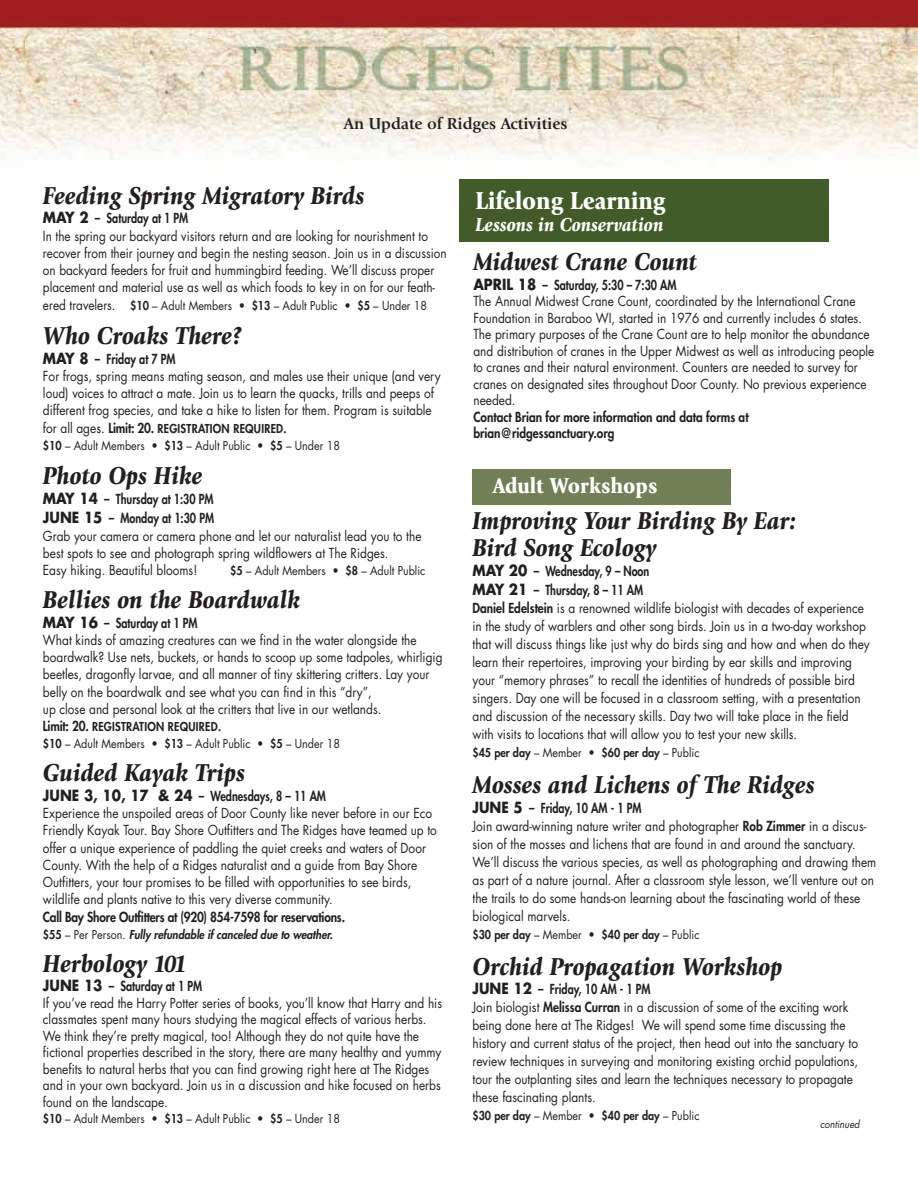
<style>
.page{position:relative;width:918px;height:1188px;background:#fff}
.page>*{position:absolute;margin:0;border:0;box-sizing:border-box;transform-origin:0 0}
.t1{font:italic 900 25.5px/27px "Giovanni";color:#231f20;scale:.9 1}
.t2{font:900 25.5px "Giovanni";color:#fff;scale:.9 1}
.t3{font:900 22.5px "Giovanni";color:#fff;scale:.9 1}
.t4{font:italic 900 19.5px "Giovanni";color:#fff;scale:.9 1}
.t5{font:700 16.5px "Giovanni";color:#231f20}
.t6{font:13.5px/18px "Futura";color:#231f20;scale:.88 1}
.t7{font:13.5px/17.2px "Futura";color:#231f20;scale:.87 1}
.t8{font:800 13.5px/16.5px "Futura";color:#231f20;scale:.88 1}
.t9{font:800 13.5px/19.5px "Futura";color:#231f20;scale:.8 1}
.t10{font:12px/17.2px "Futura";color:#231f20;scale:.9 1}
.t11{font:800 12px "Futura";color:#231f20;scale:.9 1}
.t12{font:italic 800 12px "Futura";color:#231f20;scale:.9 1}
.t13{font:italic 10.5px "Futura";color:#231f20;scale:.9 1}
.s1{font-weight:700;font-size:15px}
.s2{font-weight:800}
.s3{font-size:13.5px}
.s4{font-weight:800;font-size:13.5px}
.s5{font-style:normal}
.s6{font-weight:400;font-style:normal}
.s7{font-weight:400}
</style>
<div class="page">
<img style="left:0;top:0;width:918px;height:165px">
<div style="left:459px;top:179px;width:370px;height:63px;background:#415c29"></div>
<div style="left:472px;top:470px;width:259px;height:35px;background:#707f55"></div>
<p class="t5" style="left:344px;top:117px;width:225px">An Update of Ridges Activities</p>
<h1 class="t1" style="left:43px;top:184px;width:359px">Feeding Spring Migratory Birds</h1>
<p class="t7" style="left:43px;top:211px;width:465px"><span class="s1">MAY 2</span> <span class="s2">– Saturday at 1 PM<br></span>In the spring our backyard visitors return and are looking for nourishment to recover from their journey and begin the nesting season. Join us in a discussion on backyard feeders for fruit and hummingbird feeding. We’ll discuss proper placement and material use as well as which foods to key in on for our feath-</p>
<p class="t10" style="left:43px;top:298px;width:428px"><span class="s3">ered travelers.</span> <span class="s2">$10</span> – Adult Members • <span class="s2">$13</span> – Adult Public • <span class="s2">$5</span> – Under 18</p>
<h1 class="t1" style="left:43px;top:324px;width:223px">Who Croaks There?</h1>
<p class="t6" style="left:43px;top:351px;width:453px;line-height:17.2px"><span class="s1">MAY 8</span> <span class="s2">– Friday at 7 PM<br></span>For frogs, spring means mating season, and males use their unique (and very loud) voices to attract a mate. Join us to learn the quacks, trills and peeps of different frog species, and take a hike to listen for them. Program is suitable</p>
<p class="t10" style="left:43px;top:421px;width:332px"><span class="s3">for all ages.</span> <span class="s4">Limit: 20.</span> <span class="s2">REGISTRATION REQUIRED.<br>$10</span> – Adult Members • <span class="s2">$13</span> – Adult Public • <span class="s2">$5</span> – Under 18</p>
<h1 class="t1" style="left:43px;top:464px;width:179px">Photo Ops Hike</h1>
<p class="t9" style="left:43px;top:490px;width:215px"><span class="s1">MAY 14</span> – Thursday at 1:30 PM<br><span class="s1">JUNE 15</span> – Monday at 1:30 PM</p>
<p class="t6" style="left:43px;top:528px;width:432px;line-height:17.2px">Grab your camera or camera phone and let our naturalist lead you to the best spots to see and photograph spring wildflowers at The Ridges.<br>Easy hiking. Beautiful blooms!</p>
<p class="t10" style="left:230px;top:563px;width:218px"><span class="s2">$5</span> – Adult Members • <span class="s2">$8</span> – Adult Public</p>
<h1 class="t1" style="left:43px;top:588px;width:287px">Bellies on the Boardwalk</h1>
<p class="t6" style="left:43px;top:615px;width:456px;line-height:17.2px"><span class="s1">MAY 16</span> <span class="s2">– Saturday at 1 PM<br></span>What kinds of amazing creatures can we find in the water alongside the boardwalk? Use nets, buckets, or hands to scoop up some tadpoles, whirligig beetles, dragonfly larvae, and all manner of tiny skittering critters. Lay your belly on the boardwalk and see what you can find in this “dry”,<br>up close and personal look at the critters that live in our wetlands.</p>
<p class="t10" style="left:43px;top:719px;width:332px"><span class="s4">Limit: 20.</span> <span class="s2">REGISTRATION REQUIRED.<br>$10</span> – Adult Members • <span class="s2">$13</span> – Adult Public • <span class="s2">$5</span> – Under 18</p>
<h1 class="t1" style="left:43px;top:761px;width:226px">Guided Kayak Trips</h1>
<p class="t6" style="left:43px;top:788px;width:449px;line-height:17.2px"><span class="s1">JUNE 3, 10, 17 &amp; 24</span> <span class="s2">– Wednesdays, 8 – 11 AM<br></span>Experience the unspoiled areas of Door County like never before in our Eco Friendly Kayak Tour. Bay Shore Outfitters and The Ridges have teamed up to offer a unique experience of paddling the quiet creeks and waters of Door County. With the help of a Ridges naturalist and a guide from Bay Shore Outfitters, your tour promises to be filled with opportunities to see birds, wildlife and plants native to this very diverse community.</p>
<p class="t8" style="left:43px;top:909px;width:345px">Call Bay Shore Outfitters at (920) 854-7598 for reservations.</p>
<p class="t12" style="left:43px;top:929px;width:324px"><span class="s5">$55</span> <span class="s6">– Per Person.</span> Fully refundable if canceled due to weather.</p>
<h1 class="t1" style="left:43px;top:952px;width:161px">Herbology 101</h1>
<p class="t6" style="left:43px;top:979px;width:455px;line-height:16.5px"><span class="s1">JUNE 13</span> <span class="s2">– Saturday at 1 PM<br></span>If you’ve read the Harry Potter series of books, you’ll know that Harry and his classmates spent many hours studying the magical effects of various herbs.<br>We think they’re pretty magical, too! Although they do not quite have the fictional properties described in the story, there are many healthy and yummy benefits to natural herbs that you can find growing right here at The Ridges and in your own backyard. Join us in a discussion and hike focused on herbs found on the landscape.</p>
<p class="t10" style="left:43px;top:1111px;width:332px"><span class="s2">$10</span> – Adult Members • <span class="s2">$13</span> – Adult Public • <span class="s2">$5</span> – Under 18</p>
<h1 class="t2" style="left:476px;top:190px;width:213px">Lifelong Learning</h1>
<h3 class="t4" style="left:476px;top:217px;width:210px">Lessons in Conservation</h3>
<h1 class="t1" style="left:473px;top:250px;width:250px">Midwest Crane Count</h1>
<p class="t6" style="left:473px;top:278px;width:457px;line-height:16.5px"><span class="s1">APRIL 18</span> <span class="s2">– Saturday, 5:30 – 7:30 AM<br></span>The Annual Midwest Crane Count, coordinated by the International Crane Foundation in Baraboo WI, started in 1976 and currently includes 6 states.<br>The primary purposes of the Crane Count are to help monitor the abundance and distribution of cranes in the Upper Midwest as well as introducing people to cranes and their natural environment. Counters are needed to survey for cranes on designated sites throughout Door County. No previous experience needed.</p>
<p class="t8" style="left:473px;top:409px;width:314px">Contact Brian for more information and data forms at brian@ridgessanctuary.org</p>
<h2 class="t3" style="left:493px;top:477px;width:184px">Adult Workshops</h2>
<h1 class="t1" style="left:473px;top:509px;width:361px">Improving Your Birding By Ear:<br>Bird Song Ecology</h1>
<p class="t9" style="left:473px;top:562px;width:223px"><span class="s1">MAY 20</span> – Wednesday, 9 – Noon<br><span class="s1">MAY 21</span> – Thursday, 8 – 11 AM</p>
<p class="t6" style="left:472px;top:600px;width:453px"><span class="s2">Daniel Edelstein</span> is a renowned wildlife biologist with decades of experience in the study of warblers and other song birds. Join us in a two-day workshop that will discuss things like just why do birds sing and how and when do they learn their repertoires, improving your birding by ear skills and improving your “memory phrases” to recall the identities of hundreds of possible bird singers. Day one will be focused in a classroom setting, with a presentation and discussion of the necessary skills. Day two will take place in the field with visits to locations that will allow you to test your new skills.</p>
<p class="t11" style="left:473px;top:747px;width:254px">$45 per day <span class="s7">– Member •</span> $60 per day <span class="s7">– Public</span></p>
<h1 class="t1" style="left:473px;top:773px;width:382px">Mosses and Lichens of The Ridges</h1>
<p class="t6" style="left:472px;top:800px;width:460px"><span class="s1">JUNE 5</span> <span class="s2">– Friday, 10 AM - 1 PM<br></span>Join award-winning nature writer and photographer <span class="s2">Rob Zimmer</span> in a discus&shy;sion of the mosses and lichens that are found in and around the sanctuary.<br>We’ll discuss the various species, as well as photographing and drawing them as part of a nature journal. After a classroom style lesson, we’ll venture out on the trails to do some hands-on learning about the fascinating world of these biological marvels.</p>
<p class="t11" style="left:473px;top:928px;width:254px">$30 per day <span class="s7">– Member •</span> $40 per day <span class="s7">– Public</span></p>
<h1 class="t1" style="left:473px;top:955px;width:346px">Orchid Propagation Workshop</h1>
<p class="t6" style="left:472px;top:981px;width:440px"><span class="s1">JUNE 12</span> <span class="s2">– Friday, 10 AM - 1 PM<br></span>Join biologist <span class="s2">Melissa Curran</span> in a discussion of some of the exciting work being done here at The Ridges! We will spend some time discussing the history and current status of the project, then head out into the sanctuary to review techniques in surveying and monitoring existing orchid populations, tour the outplanting sites and learn the techniques necessary to propagate these fascinating plants.</p>
<p class="t11" style="left:473px;top:1110px;width:254px">$30 per day <span class="s7">– Member •</span> $40 per day <span class="s7">– Public</span></p>
<p class="t13" style="left:820px;top:1120px;width:46px">continued</p>
</div>
